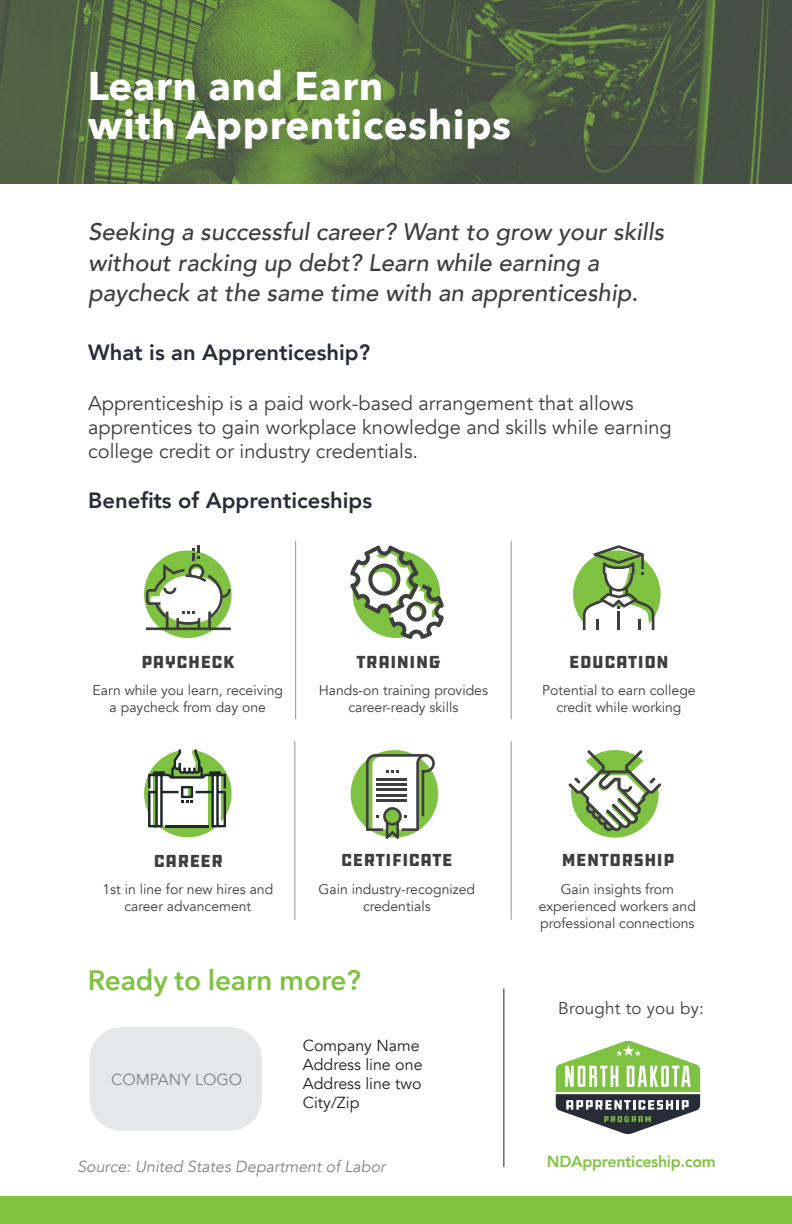
<style>
.page{position:relative;width:792px;height:1224px;background:#fff}
.page>*{position:absolute;margin:0;border:0;box-sizing:border-box;transform-origin:0 0}
.t1{font:700 40px/39.2px "Avenir Next";letter-spacing:.015em;color:#fff}
.t2{font:600 28px "Avenir Next";letter-spacing:-.005em;color:#7fc241}
.t3{font:italic 500 24px/30.4px "Avenir";color:#3e3e3f}
.t4{font:800 22px "Avenir";color:#282c36}
.t5{font:20px/24px "Avenir";color:#3e3e3f}
.t6{font:18px "DDC Hardware";letter-spacing:-.005em;color:#3e3e3f}
.t7{font:17px "Avenir";letter-spacing:.015em;color:#3e3e3f}
.t8{font:16px/19.2px "Avenir";color:#231f20}
.t9{font:italic 16px "Avenir";color:#808285}
.t10{font:800 16px "Avenir";letter-spacing:-.02em;color:#7fc241}
.t11{font:16px "Avenir";color:#808285}
.t12{font:14px/16.8px "Avenir";color:#3e3e3f;text-align:center}
</style>
<div class="page">
<div style="left:571px;top:750px;width:88px;height:88px;background:#7fc241;border-radius:50%"></div>
<svg style="left:568px;top:750px;width:94px;height:81px"></svg>
<svg style="left:350px;top:545px;width:94px;height:94px"></svg>
<div style="left:573px;top:550px;width:88px;height:88px;background:#7fc241;border-radius:50%"></div>
<svg style="left:583px;top:545px;width:71px;height:93px"></svg>
<svg style="left:144px;top:550px;width:88px;height:88px"></svg>
<svg style="left:146px;top:545px;width:85px;height:85px"></svg>
<svg style="left:555px;top:1041px;width:146px;height:93px"></svg>
<div style="left:89px;top:1027px;width:173px;height:104px;background:#e6e7e9;border-radius:33px"></div>
<hr style="left:503px;top:989px;width:1px;height:178px;background:#231f20">
<hr style="left:295px;top:541px;width:1px;height:178px;background:#939598">
<hr style="left:511px;top:541px;width:1px;height:178px;background:#939598">
<hr style="left:511px;top:742px;width:1px;height:178px;background:#939598">
<hr style="left:294px;top:742px;width:1px;height:178px;background:#939598">
<div style="left:0;top:1197px;width:792px;height:27px;background:#7fc241"></div>
<img style="left:0;top:0;width:792px;height:183px">
<div style="left:351px;top:750px;width:87px;height:88px;background:#7fc241;border-radius:50%"></div>
<svg style="left:366px;top:754px;width:69px;height:85px"></svg>
<div style="left:144px;top:750px;width:88px;height:87px;background:#7fc241;border-radius:50%"></div>
<hr style="left:153px;top:775px;width:4px;height:53px;background:#598437">
<hr style="left:217px;top:775px;width:4px;height:53px;background:#a6a8a9">
<svg style="left:148px;top:749px;width:78px;height:78px"></svg>
<h1 class="t1" style="left:88px;top:66px;width:425px">Learn and Earn<br>with Apprenticeships</h1>
<h3 class="t3" style="left:88px;top:217px;width:577px">Seeking a successful career? Want to grow your skills without racking up debt? Learn while earning a paycheck at the same time with an apprenticeship.</h3>
<h3 class="t4" style="left:88px;top:335px;width:283px">What is an Apprenticeship?</h3>
<h3 class="t5" style="left:88px;top:391px;width:585px">Apprenticeship is a paid work-based arrangement that allows apprentices to gain workplace knowledge and skills while earning college credit or industry credentials.</h3>
<h3 class="t4" style="left:88px;top:484px;width:285px">Benefits of Apprenticeships</h3>
<p class="t6" style="left:141px;top:650px;width:95px">PAYCHECK</p>
<p class="t6" style="left:569px;top:650px;width:102px">EDUCATION</p>
<p class="t6" style="left:356px;top:650px;width:86px">TRAINING</p>
<p class="t12" style="left:93px;top:682px;width:192px">Earn while you learn, receiving a paycheck from day one</p>
<p class="t12" style="left:319px;top:682px;width:171px">Hands-on training provides career-ready skills</p>
<p class="t12" style="left:542px;top:682px;width:155px">Potential to earn college credit while working</p>
<p class="t6" style="left:154px;top:850px;width:71px">CAREER</p>
<p class="t6" style="left:341px;top:849px;width:113px">CERTIFICATE</p>
<p class="t12" style="left:102px;top:881px;width:172px">1st in line for new hires and career advancement</p>
<p class="t12" style="left:319px;top:881px;width:158px">Gain industry-recognized credentials</p>
<h2 class="t2" style="left:88px;top:956px;width:275px">Ready to learn more?</h2>
<p class="t11" style="left:111px;top:1070px;width:133px">COMPANY LOGO</p>
<p class="t8" style="left:303px;top:1036px;width:121px">Company Name<br>Address line one<br>Address line two<br>City/Zip</p>
<p class="t9" style="left:77px;top:1157px;width:310px">Source: United States Department of Labor</p>
<p class="t6" style="left:561px;top:849px;width:115px">MENTORSHIP</p>
<p class="t12" style="left:539px;top:881px;width:159px">Gain insights from experienced workers and professional connections</p>
<p class="t7" style="left:558px;top:998px;width:147px">Brought to you by:</p>
<p class="t10" style="left:547px;top:1149px;width:170px">NDApprenticeship.com</p>
</div>
